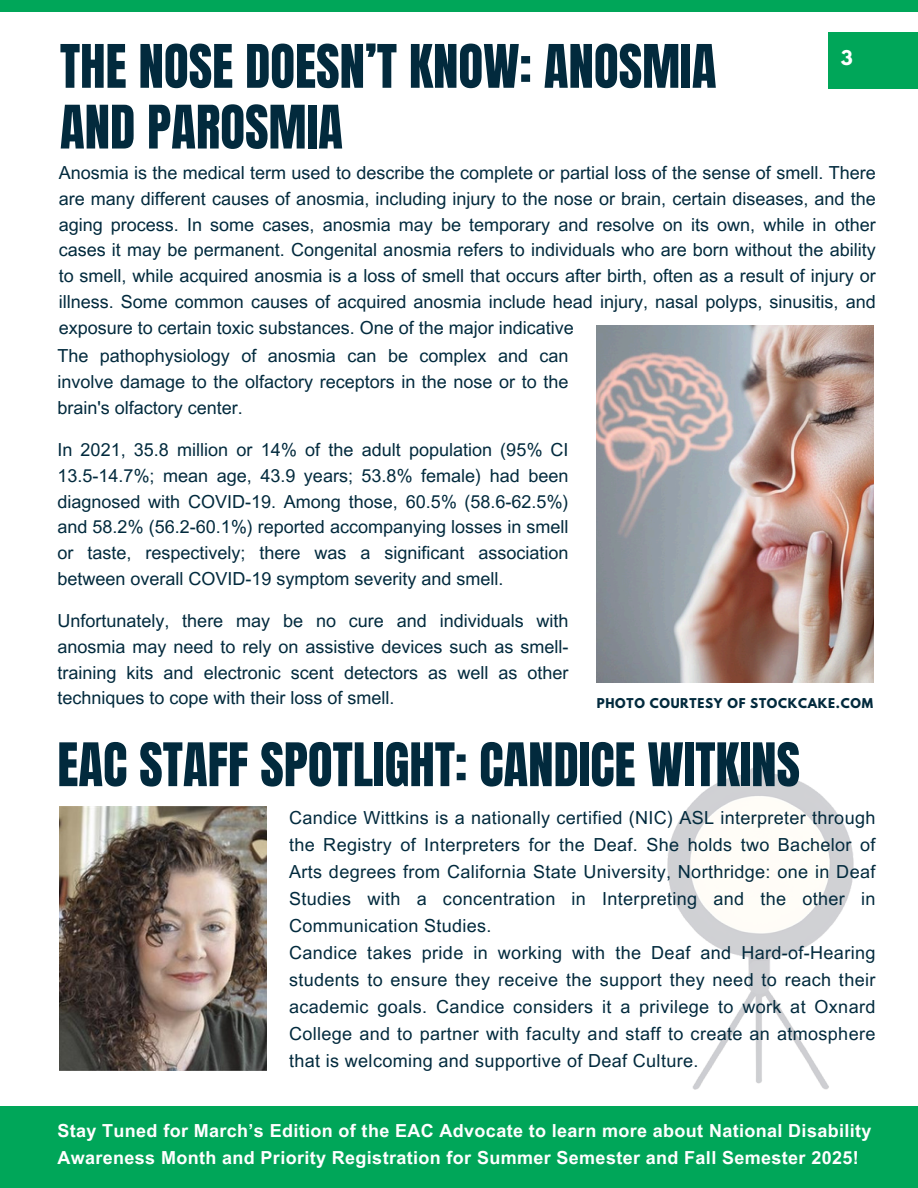
<style>
.page{position:relative;width:918px;height:1188px;background:#fff}
.page>*{position:absolute;margin:0;border:0;box-sizing:border-box;transform-origin:0 0}
.t1{font:51px/60.8px "Anton";color:#022a3d}
.t2{font:18px/25.8px "Arial MT Pro";letter-spacing:.02em;color:#022a3d;text-align:justify}
.t3{font:700 18px/27px "Arial MT Pro";letter-spacing:.02em;color:#fff}
.t4{font:700 18px "League Spartan";color:#fff}
.t5{font:700 12px "League Spartan";letter-spacing:.06em;color:#022a3d}
</style>
<div class="page">
<div style="left:0;top:0;width:918px;height:12px;background:#00a659"></div>
<div style="left:0;top:1106px;width:918px;height:82px;background:#00a659"></div>
<div style="left:828px;top:32px;width:90px;height:56px;background:#00a659"></div>
<img style="left:668px;top:768px;width:185px;height:322px">
<img style="left:60px;top:807px;width:207px;height:263px">
<img style="left:596px;top:326px;width:277px;height:356px">
<h3 class="t1" style="left:60px;top:37px;width:658px">THE NOSE DOESN’T KNOW: ANOSMIA<br>AND PAROSMIA</h3>
<h1 class="t4" style="left:841px;top:48px;width:13px">3</h1>
<p class="t2" style="left:59px;top:162px;width:819px">Anosmia is the medical term used to describe the complete or partial loss of the sense of smell. There are many different causes of anosmia, including injury to the nose or brain, certain diseases, and the aging process. In some cases, anosmia may be temporary and resolve on its own, while in other cases it may be permanent. Congenital anosmia refers to individuals who are born without the ability to smell, while acquired anosmia is a loss of smell that occurs after birth, often as a result of injury or illness. Some common causes of acquired anosmia include head injury, nasal polyps, sinusitis, and exposure to certain toxic substances. One of the major indicative</p>
<p class="t2" style="left:57px;top:346px;width:513px">The pathophysiology of anosmia can be complex and can involve damage to the olfactory receptors in the nose or to the brain's olfactory center.</p>
<h1 class="t2" style="left:57px;top:439px;width:513px">In 2021, 35.8 million or 14% of the adult population (95% CI 13.5-14.7%; mean age, 43.9 years; 53.8% female) had been diagnosed with COVID-19. Among those, 60.5% (58.6-62.5%) and 58.2% (56.2-60.1%) reported accompanying losses in smell or taste, respectively; there was a significant association between overall COVID-19 symptom severity and smell.</h1>
<p class="t2" style="left:57px;top:610px;width:513px">Unfortunately, there may be no cure and individuals with anosmia may need to rely on assistive devices such as smell&shy;training kits and electronic scent detectors as well as other techniques to cope with their loss of smell.</p>
<h3 class="t5" style="left:597px;top:697px;width:278px">PHOTO COURTESY OF STOCKCAKE.COM</h3>
<p class="t1" style="left:57px;top:735px;width:744px">EAC STAFF SPOTLIGHT: CANDICE WITKINS</p>
<h3 class="t2" style="left:289px;top:806px;width:588px;line-height:27px;text-align:left">Candice Wittkins is a nationally certified (NIC) ASL interpreter through the Registry of Interpreters for the Deaf. She holds two Bachelor of Arts degrees from California State University, Northridge: one in Deaf Studies with a concentration in Interpreting and the other in Communication Studies.<br>Candice takes pride in working with the Deaf and Hard-of-Hearing students to ensure they receive the support they need to reach their academic goals. Candice considers it a privilege to work at Oxnard College and to partner with faculty and staff to create an atmosphere that is welcoming and supportive of Deaf Culture.</h3>
<h3 class="t3" style="left:57px;top:1120px;width:816px">Stay Tuned for March’s Edition of the EAC Advocate to learn more about National Disability<br>Awareness Month and Priority Registration for Summer Semester and Fall Semester 2025!</h3>
</div>
